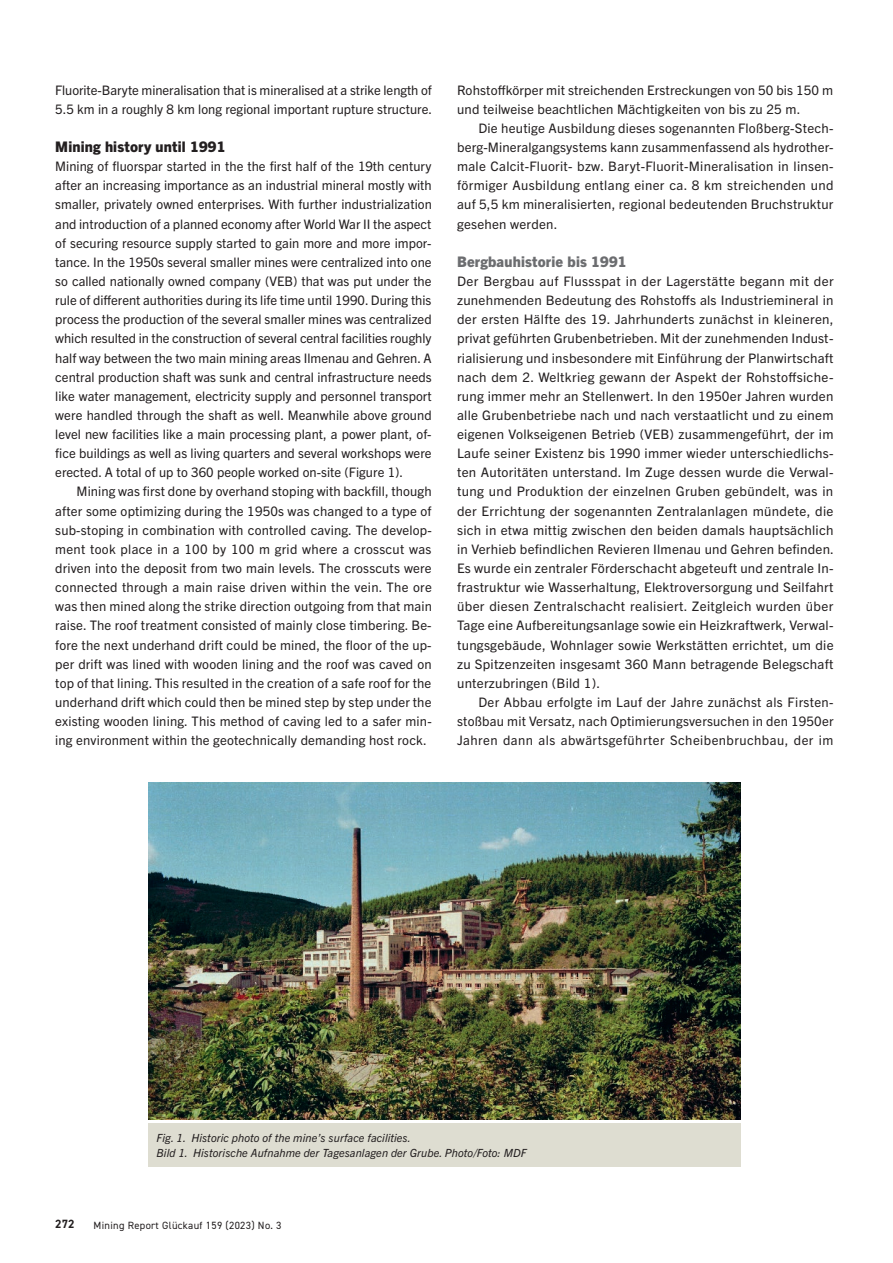
<style>
.page{position:relative;width:893px;height:1263px;background:#fff}
.page>*{position:absolute;margin:0;border:0;box-sizing:border-box;transform-origin:0 0}
.t1{font:800 14.7px "Trade Gothic Next LT Pro";letter-spacing:.01em;color:#6c6d70}
.t2{font:800 14.7px "Trade Gothic Next LT Pro";letter-spacing:.01em;color:#231f20}
.t3{font:13.2px/19.2px "Trade Gothic Next LT Pro";letter-spacing:.01em;color:#231f20;text-align:justify}
.t4{font:700 12px "DIN2014";color:#231f20}
.t5{font:italic 11.25px/15px "Trade Gothic Next LT Pro";letter-spacing:.005em;color:#231f20}
.t6{font:10.5px "DIN2014";letter-spacing:.03em;color:#231f20}
</style>
<div class="page">
<img style="left:148px;top:782px;width:593px;height:337px">
<div style="left:148px;top:1123px;width:593px;height:44px;background:#deddd1"></div>
<p class="t3" style="left:55px;top:79px;width:378px">Fluorite-Baryte mineralisation that is mineralised at a strike length of<br>5.5 km in a roughly 8 km long regional important rupture structure.</p>
<p class="t2" style="left:55px;top:136px;width:172px">Mining history until 1991</p>
<p class="t3" style="left:55px;top:156px;width:378px">Mining of fluorspar started in the the first half of the 19th century after an increasing importance as an industrial mineral mostly with smaller, privately owned enterprises. With further industrialization and introduction of a planned economy after World War II the aspect of securing resource supply started to gain more and more impor&shy;tance. In the 1950s several smaller mines were centralized into one so called nationally owned company (VEB) that was put under the rule of different authorities during its life time until 1990. During this process the production of the several smaller mines was centralized which resulted in the construction of several central facilities roughly half way between the two main mining areas Ilmenau and Gehren. A central production shaft was sunk and central infrastructure needs like water management, electricity supply and personnel transport were handled through the shaft as well. Meanwhile above ground level new facilities like a main processing plant, a power plant, of&shy;fice buildings as well as living quarters and several workshops were erected. A total of up to 360 people worked on-site (Figure 1).</p>
<p class="t3" style="left:55px;top:481px;width:378px;text-indent:21px">Mining was first done by overhand stoping with backfill, though after some optimizing during the 1950s was changed to a type of sub-stoping in combination with controlled caving. The develop&shy;ment took place in a 100 by 100 m grid where a crosscut was driven into the deposit from two main levels. The crosscuts were connected through a main raise driven within the vein. The ore was then mined along the strike direction outgoing from that main raise. The roof treatment consisted of mainly close timbering. Be&shy;fore the next underhand drift could be mined, the floor of the up&shy;per drift was lined with wooden lining and the roof was caved on top of that lining. This resulted in the creation of a safe roof for the underhand drift which could then be mined step by step under the existing wooden lining. This method of caving led to a safer min&shy;ing environment within the geotechnically demanding host rock.</p>
<p class="t3" style="left:457px;top:79px;width:378px">Rohstoffkörper mit streichenden Erstreckungen von 50 bis 150 m und teilweise beachtlichen Mächtigkeiten von bis zu 25 m.</p>
<p class="t3" style="left:457px;top:118px;width:378px;text-indent:21px">Die heutige Ausbildung dieses sogenannten Floßberg-Stech&shy;berg-Mineralgangsystems kann zusammenfassend als hydrother&shy;male Calcit-Fluorit- bzw. Baryt-Fluorit-Mineralisation in linsen&shy;förmiger Ausbildung entlang einer ca. 8 km streichenden und auf 5,5 km mineralisierten, regional bedeutenden Bruchstruktur gesehen werden.</p>
<p class="t1" style="left:457px;top:251px;width:171px">Bergbauhistorie bis 1991</p>
<p class="t3" style="left:457px;top:271px;width:378px">Der Bergbau auf Flussspat in der Lagerstätte begann mit der zunehmenden Bedeutung des Rohstoffs als Industriemineral in der ersten Hälfte des 19. Jahrhunderts zunächst in kleineren, privat geführten Grubenbetrieben. Mit der zunehmenden Indust&shy;rialisierung und insbesondere mit Einführung der Planwirtschaft nach dem 2. Weltkrieg gewann der Aspekt der Rohstoffsiche&shy;rung immer mehr an Stellenwert. In den 1950er Jahren wurden alle Grubenbetriebe nach und nach verstaatlicht und zu einem eigenen Volkseigenen Betrieb (VEB) zusammengeführt, der im Laufe seiner Existenz bis 1990 immer wieder unterschiedlichs&shy;ten Autoritäten unterstand. Im Zuge dessen wurde die Verwal&shy;tung und Produktion der einzelnen Gruben gebündelt, was in der Errichtung der sogenannten Zentralanlagen mündete, die sich in etwa mittig zwischen den beiden damals hauptsächlich in Verhieb befindlichen Revieren Ilmenau und Gehren befinden.<br>Es wurde ein zentraler Förderschacht abgeteuft und zentrale In&shy;frastruktur wie Wasserhaltung, Elektroversorgung und Seilfahrt über diesen Zentralschacht realisiert. Zeitgleich wurden über Tage eine Aufbereitungsanlage sowie ein Heizkraftwerk, Verwal&shy;tungsgebäude, Wohnlager sowie Werkstätten errichtet, um die zu Spitzenzeiten insgesamt 360 Mann betragende Belegschaft unterzubringen (Bild 1).</p>
<p class="t3" style="left:457px;top:692px;width:378px;text-indent:21px">Der Abbau erfolgte im Lauf der Jahre zunächst als Firsten&shy;stoßbau mit Versatz, nach Optimierungsversuchen in den 1950er Jahren dann als abwärtsgeführter Scheibenbruchbau, der im</p>
<p class="t5" style="left:157px;top:1129px;width:372px">Fig. 1. Historic photo of the mine’s surface facilities.<br>Bild 1. Historische Aufnahme der Tagesanlagen der Grube. Photo/Foto: MDF</p>
<p class="t4" style="left:55px;top:1216px;width:21px">272</p>
<p class="t6" style="left:94px;top:1218px;width:189px">Mining Report Glückauf 159 (2023) No. 3</p>
</div>
